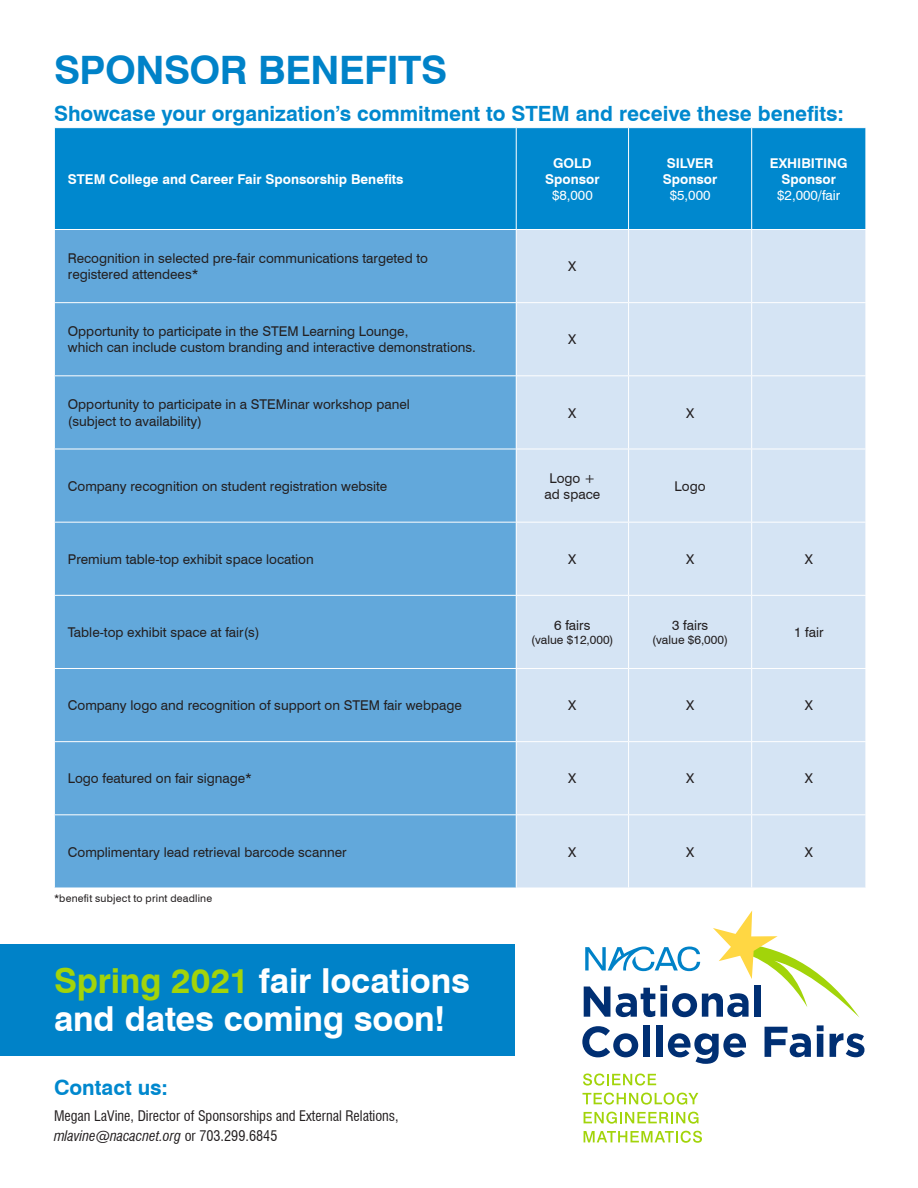
<style>
.page{position:relative;width:918px;height:1188px;background:#fff}
.page>*{position:absolute;margin:0;border:0;box-sizing:border-box;transform-origin:0 0}
.t1{font:700 39.15px "Swiss 721 BT";letter-spacing:-.015em;color:#0082c8}
.Subhead{font:700 34.5px "Swiss 721 BT";letter-spacing:-.005em;color:#fff}
.Subhead-2{font:700 21px "Swiss 721 BT";color:#0088ce}
.t2{font:condensed 14.25px "Swiss 721 BT";color:#231f20}
.t3{font:italic condensed 14.25px "Swiss 721 BT";color:#231f20}
.t4{font:13.5px "Swiss 721 BT";color:#231f20}
.t5{font:700 13.5px/16.2px "Swiss 721 BT";color:#fff;text-align:center}
.t6{font:13.5px "Swiss 721 BT";color:#fff}
.t7{font:12px "Swiss 721 BT";color:#231f20}
.Body___No_Indent{font:10.5px "Swiss 721 BT";letter-spacing:.02em;color:#231f20}
.s1{color:#a2d40a}
.s2{font-style:normal}
</style>
<div class="page">
<div style="left:0;top:944px;width:514px;height:112px;background:#0082c8"></div>
<div style="left:55px;top:128px;width:811px;height:101px;background:#0088ce"></div>
<div style="left:55px;top:230px;width:461px;height:658px;background:#62a8db"></div>
<div style="left:517px;top:230px;width:349px;height:658px;background:#d5e4f4"></div>
<hr style="left:516px;top:128px;width:1px;height:101px;background:#fff">
<hr style="left:628px;top:128px;width:1px;height:101px;background:#fff">
<hr style="left:751px;top:128px;width:1px;height:101px;background:#fff">
<hr style="left:628px;top:230px;width:1px;height:72px;background:#fff">
<hr style="left:751px;top:230px;width:1px;height:72px;background:#fff">
<hr style="left:54px;top:302px;width:462px;height:1px;background:#fff">
<hr style="left:516px;top:302px;width:113px;height:1px;background:#fff">
<hr style="left:629px;top:302px;width:123px;height:1px;background:#fff">
<hr style="left:628px;top:303px;width:1px;height:72px;background:#fff">
<hr style="left:752px;top:302px;width:114px;height:1px;background:#fff">
<hr style="left:751px;top:303px;width:1px;height:72px;background:#fff">
<hr style="left:54px;top:375px;width:462px;height:1px;background:#fff">
<hr style="left:516px;top:375px;width:113px;height:1px;background:#fff">
<hr style="left:629px;top:375px;width:123px;height:1px;background:#fff">
<hr style="left:628px;top:376px;width:1px;height:73px;background:#fff">
<hr style="left:752px;top:375px;width:114px;height:1px;background:#fff">
<hr style="left:751px;top:376px;width:1px;height:73px;background:#fff">
<hr style="left:54px;top:449px;width:462px;height:1px;background:#fff">
<hr style="left:516px;top:449px;width:113px;height:1px;background:#fff">
<hr style="left:629px;top:449px;width:123px;height:1px;background:#fff">
<hr style="left:628px;top:449px;width:1px;height:73px;background:#fff">
<hr style="left:752px;top:449px;width:114px;height:1px;background:#fff">
<hr style="left:751px;top:449px;width:1px;height:73px;background:#fff">
<hr style="left:54px;top:522px;width:462px;height:1px;background:#fff">
<hr style="left:516px;top:522px;width:113px;height:1px;background:#fff">
<hr style="left:629px;top:522px;width:123px;height:1px;background:#fff">
<hr style="left:628px;top:523px;width:1px;height:72px;background:#fff">
<hr style="left:752px;top:522px;width:114px;height:1px;background:#fff">
<hr style="left:751px;top:523px;width:1px;height:72px;background:#fff">
<hr style="left:54px;top:595px;width:462px;height:1px;background:#fff">
<hr style="left:516px;top:595px;width:113px;height:1px;background:#fff">
<hr style="left:629px;top:595px;width:123px;height:1px;background:#fff">
<hr style="left:628px;top:596px;width:1px;height:72px;background:#fff">
<hr style="left:752px;top:595px;width:114px;height:1px;background:#fff">
<hr style="left:751px;top:596px;width:1px;height:72px;background:#fff">
<hr style="left:54px;top:668px;width:462px;height:1px;background:#fff">
<hr style="left:516px;top:668px;width:113px;height:1px;background:#fff">
<hr style="left:629px;top:668px;width:123px;height:1px;background:#fff">
<hr style="left:628px;top:669px;width:1px;height:72px;background:#fff">
<hr style="left:752px;top:668px;width:114px;height:1px;background:#fff">
<hr style="left:751px;top:669px;width:1px;height:72px;background:#fff">
<hr style="left:54px;top:741px;width:462px;height:1px;background:#fff">
<hr style="left:516px;top:741px;width:113px;height:1px;background:#fff">
<hr style="left:629px;top:741px;width:123px;height:1px;background:#fff">
<hr style="left:628px;top:742px;width:1px;height:72px;background:#fff">
<hr style="left:752px;top:741px;width:114px;height:1px;background:#fff">
<hr style="left:751px;top:742px;width:1px;height:72px;background:#fff">
<hr style="left:54px;top:814px;width:462px;height:1px;background:#fff">
<hr style="left:516px;top:814px;width:113px;height:1px;background:#fff">
<hr style="left:629px;top:814px;width:123px;height:1px;background:#fff">
<hr style="left:628px;top:815px;width:1px;height:73px;background:#fff">
<hr style="left:752px;top:814px;width:114px;height:1px;background:#fff">
<hr style="left:751px;top:815px;width:1px;height:73px;background:#fff">
<svg style="left:582px;top:1026px;width:56px;height:31px"></svg>
<div style="left:643px;top:1025px;width:7px;height:32px;background:#002f73"></div>
<div style="left:656px;top:1025px;width:7px;height:32px;background:#002f73"></div>
<svg style="left:668px;top:1033px;width:78px;height:31px"></svg>
<svg style="left:765px;top:1027px;width:46px;height:30px"></svg>
<svg style="left:817px;top:1025px;width:7px;height:32px"></svg>
<svg style="left:830px;top:1033px;width:34px;height:24px"></svg>
<svg style="left:583px;top:1074px;width:73px;height:12px"></svg>
<svg style="left:582px;top:1093px;width:116px;height:12px"></svg>
<svg style="left:584px;top:1112px;width:115px;height:12px"></svg>
<svg style="left:584px;top:1131px;width:118px;height:12px"></svg>
<svg style="left:584px;top:910px;width:276px;height:108px"></svg>
<p class="t1" style="left:54px;top:46px;width:395px">SPONSOR BENEFITS</p>
<p class="Subhead-2" style="left:54px;top:101px;width:791px">Showcase your organization’s commitment to STEM and receive these benefits:</p>
<p class="t5" style="left:68px;top:171px;width:337px">STEM College and Career Fair Sponsorship Benefits</p>
<p class="t4" style="left:68px;top:250px;width:362px">Recognition in selected pre-fair communications targeted to</p>
<p class="t4" style="left:68px;top:266px;width:132px">registered attendees*</p>
<p class="t4" style="left:68px;top:323px;width:342px">Opportunity to participate in the STEM Learning Lounge,</p>
<p class="t4" style="left:68px;top:339px;width:410px">which can include custom branding and interactive demonstrations.</p>
<p class="t4" style="left:68px;top:396px;width:343px">Opportunity to participate in a STEMinar workshop panel</p>
<p class="t4" style="left:68px;top:413px;width:136px">(subject to availability)</p>
<p class="t4" style="left:68px;top:478px;width:321px">Company recognition on student registration website</p>
<p class="t5" style="left:553px;top:154px;width:40px">GOLD</p>
<p class="t5" style="left:545px;top:171px;width:56px">Sponsor</p>
<p class="t6" style="left:552px;top:187px;width:42px">$8,000</p>
<p class="t4" style="left:568px;top:258px;width:10px">X</p>
<p class="t4" style="left:568px;top:331px;width:10px">X</p>
<p class="t5" style="left:667px;top:154px;width:48px">SILVER</p>
<p class="t5" style="left:663px;top:171px;width:56px">Sponsor</p>
<p class="t6" style="left:670px;top:187px;width:42px">$5,000</p>
<p class="t4" style="left:568px;top:405px;width:10px">X</p>
<p class="t4" style="left:686px;top:405px;width:10px">X</p>
<p class="t4" style="left:549px;top:470px;width:47px">Logo +</p>
<p class="t4" style="left:545px;top:486px;width:57px">ad space</p>
<p class="t4" style="left:675px;top:478px;width:32px">Logo</p>
<p class="t5" style="left:770px;top:154px;width:79px">EXHIBITING<br>Sponsor</p>
<p class="t6" style="left:777px;top:187px;width:65px">$2,000/fair</p>
<p class="t4" style="left:68px;top:551px;width:247px">Premium table-top exhibit space location</p>
<p class="t4" style="left:568px;top:551px;width:10px">X</p>
<p class="t4" style="left:686px;top:551px;width:10px">X</p>
<p class="t4" style="left:805px;top:551px;width:10px">X</p>
<p class="t4" style="left:68px;top:624px;width:193px">Table-top exhibit space at fair(s)</p>
<p class="t4" style="left:554px;top:617px;width:38px">6 fairs</p>
<p class="t7" style="left:531px;top:633px;width:84px">(value $12,000)</p>
<p class="t4" style="left:672px;top:617px;width:38px">3 fairs</p>
<p class="t7" style="left:652px;top:633px;width:77px">(value $6,000)</p>
<p class="t4" style="left:794px;top:624px;width:31px">1 fair</p>
<p class="t4" style="left:68px;top:697px;width:395px">Company logo and recognition of support on STEM fair webpage</p>
<p class="t4" style="left:568px;top:697px;width:10px">X</p>
<p class="t4" style="left:686px;top:697px;width:10px">X</p>
<p class="t4" style="left:805px;top:697px;width:10px">X</p>
<p class="t4" style="left:68px;top:770px;width:186px">Logo featured on fair signage*</p>
<p class="t4" style="left:568px;top:770px;width:10px">X</p>
<p class="t4" style="left:686px;top:770px;width:10px">X</p>
<p class="t4" style="left:805px;top:770px;width:10px">X</p>
<p class="t4" style="left:68px;top:844px;width:280px">Complimentary lead retrieval barcode scanner</p>
<p class="t4" style="left:568px;top:844px;width:10px">X</p>
<p class="t4" style="left:686px;top:844px;width:10px">X</p>
<p class="t4" style="left:805px;top:844px;width:10px">X</p>
<p class="Body___No_Indent" style="left:54px;top:892px;width:160px">*benefit subject to print deadline</p>
<p class="Subhead" style="left:54px;top:960px;width:417px"><span class="s1">Spring 2021</span> fair locations</p>
<p class="Subhead" style="left:54px;top:997px;width:393px">and dates coming soon!</p>
<p class="Subhead-2" style="left:54px;top:1075px;width:115px">Contact us:</p>
<p class="t2" style="left:54px;top:1108px;width:346px">Megan LaVine, Director of Sponsorships and External Relations,</p>
<p class="t3" style="left:54px;top:1127px;width:225px">mlavine@nacacnet.org <span class="s2">or 703.299.6845</span></p>
</div>
